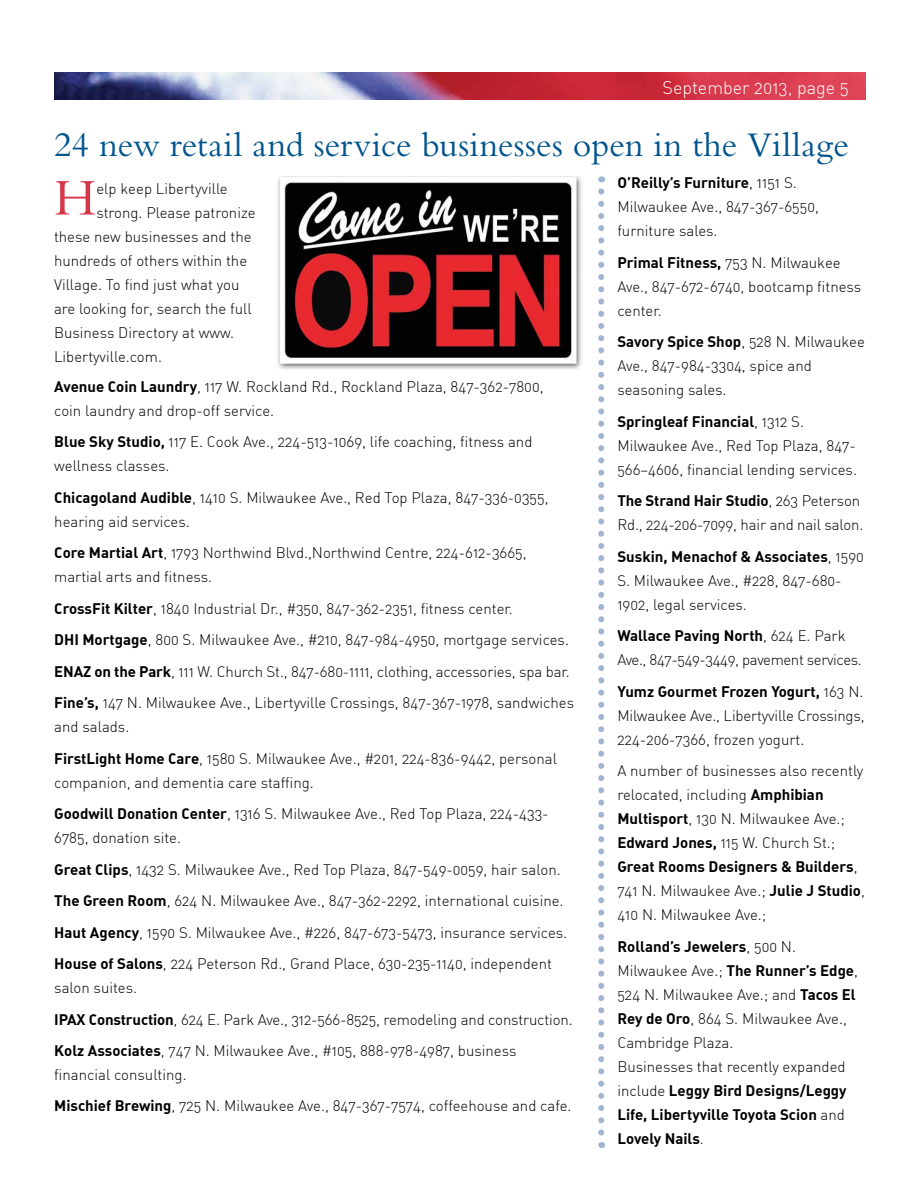
<style>
.page{position:relative;width:918px;height:1188px;background:#fff}
.page>*{position:absolute;margin:0;border:0;box-sizing:border-box;transform-origin:0 0}
.t1{font:53.55px "Bembo Std";color:#d73648}
.t2{font:36px "Bembo Std";color:#00548e}
.t3{font:18px "DIN Light Alternate";color:#fff}
.t4{font:15px/24px "DIN Light Alternate";color:#000}
.t5{font:15px/24px "DIN Bold Alternate";color:#000}
.t6{font:15px "DIN Light Alternate";letter-spacing:-.025em;color:#000}
.s1{font-family:"DIN Light Alternate"}
.s2{font-family:"DIN Bold Alternate"}
</style>
<div class="page">
<img style="left:54px;top:72px;width:812px;height:27px">
<img style="left:277px;top:176px;width:305px;height:194px">
<svg style="left:598px;top:191px;width:6px;height:957px"></svg>
<p class="t3" style="left:662px;top:76px;width:188px">September 2013, page 5</p>
<h2 class="t2" style="left:54px;top:123px;width:797px">24 new retail and service businesses open in the Village</h2>
<h1 class="t1" style="left:54px;top:167px;width:44px">H</h1>
<p class="t4" style="left:96px;top:176px;width:133px">elp keep Libertyville</p>
<p class="t5" style="left:617px;top:170px;width:181px">O’Reilly’s Furniture<span class="s1">, 1151 S.</span></p>
<p class="t4" style="left:617px;top:195px;width:203px">Milwaukee Ave., 847-367-6550, furniture sales.</p>
<p class="t5" style="left:617px;top:250px;width:225px">Primal Fitness, <span class="s1">753 N. Milwaukee</span></p>
<p class="t4" style="left:617px;top:274px;width:245px">Ave., 847-672-6740, bootcamp fitness center.</p>
<p class="t5" style="left:617px;top:329px;width:249px">Savory Spice Shop<span class="s1">, 528 N. Milwaukee</span></p>
<p class="t4" style="left:617px;top:354px;width:196px">Ave., 847-984-3304, spice and seasoning sales.</p>
<p class="t5" style="left:617px;top:409px;width:188px">Springleaf Financial<span class="s1">, 1312 S.</span></p>
<p class="t4" style="left:617px;top:433px;width:241px">Milwaukee Ave., Red Top Plaza, 847-<br>566–4606, financial lending services.</p>
<p class="t5" style="left:617px;top:488px;width:244px">The Strand Hair Studio<span class="s1">, 263 Peterson</span></p>
<p class="t4" style="left:617px;top:513px;width:247px">Rd., 224-206-7099, hair and nail salon.</p>
<p class="t5" style="left:617px;top:544px;width:248px">Suskin, Menachof &amp; Associates<span class="s1">, 1590</span></p>
<p class="t4" style="left:617px;top:568px;width:226px">S. Milwaukee Ave., #228, 847-680-<br>1902, legal services.</p>
<p class="t5" style="left:617px;top:623px;width:230px">Wallace Paving North<span class="s1">, 624 E. Park</span></p>
<p class="t6" style="left:617px;top:650px;width:246px">Ave., 847-549-3449, pavement services.</p>
<p class="t5" style="left:617px;top:679px;width:248px">Yumz Gourmet Frozen Yogurt, <span class="s1">163 N.</span></p>
<p class="t4" style="left:617px;top:703px;width:249px">Milwaukee Ave., Libertyville Crossings,<br>224-206-7366, frozen yogurt.</p>
<p class="t4" style="left:617px;top:759px;width:247px">A number of businesses also recently relocated, including <span class="s2">Amphibian Multisport</span>, 130 N. Milwaukee Ave.; <span class="s2">Edward Jones,</span> 115 W. Church St.;</p>
<p class="t5" style="left:617px;top:854px;width:242px">Great Rooms Designers &amp; Builders<span class="s1">,</span></p>
<p class="t4" style="left:617px;top:879px;width:249px">741 N. Milwaukee Ave.; <span class="s2">Julie J Studio</span>,<br>410 N. Milwaukee Ave.;</p>
<p class="t5" style="left:617px;top:934px;width:180px">Rolland’s Jewelers<span class="s1">, 500 N.</span></p>
<p class="t4" style="left:617px;top:958px;width:242px">Milwaukee Ave.; <span class="s2">The Runner’s Edge</span>,<br>524 N. Milwaukee Ave.; and <span class="s2">Tacos El<br>Rey de Oro</span>, 864 S. Milwaukee Ave.,<br>Cambridge Plaza.<br>Businesses that recently expanded</p>
<p class="t5" style="left:617px;top:1078px;width:231px"><span class="s1">include</span> Leggy Bird Designs/Leggy<br>Life, Libertyville Toyota Scion <span class="s1">and<br></span>Lovely Nails<span class="s1">.</span></p>
<p class="t4" style="left:96px;top:200px;width:161px">strong. Please patronize</p>
<p class="t4" style="left:54px;top:224px;width:199px">these new businesses and the</p>
<p class="t4" style="left:54px;top:248px;width:195px">hundreds of others within the</p>
<p class="t4" style="left:54px;top:272px;width:187px">Village. To find just what you</p>
<p class="t4" style="left:54px;top:296px;width:199px">are looking for, search the full</p>
<p class="t4" style="left:54px;top:320px;width:182px">Business Directory at www.</p>
<p class="t4" style="left:54px;top:344px;width:109px">Libertyville.com.</p>
<p class="t4" style="left:54px;top:374px;width:491px"><span class="s2">Avenue Coin Laundry</span>, 117 W. Rockland Rd., Rockland Plaza, 847-362-7800, coin laundry and drop-off service.</p>
<p class="t4" style="left:54px;top:429px;width:480px"><span class="s2">Blue Sky Studio,</span> 117 E. Cook Ave., 224-513-1069, life coaching, fitness and wellness classes.</p>
<p class="t4" style="left:54px;top:485px;width:496px"><span class="s2">Chicagoland Audible</span>, 1410 S. Milwaukee Ave., Red Top Plaza, 847-336-0355, hearing aid services.</p>
<p class="t4" style="left:54px;top:540px;width:474px"><span class="s2">Core Martial Art</span>, 1793 Northwind Blvd.,Northwind Centre, 224-612-3665, martial arts and fitness.</p>
<p class="t4" style="left:54px;top:592px;width:521px;line-height:31.5px"><span class="s2">CrossFit Kilter</span>, 1840 Industrial Dr., #350, 847-362-2351, fitness center.<br><span class="s2">DHI Mortgage</span>, 800 S. Milwaukee Ave., #210, 847-984-4950, mortgage services.<br><span class="s2">ENAZ on the Park</span>, 111 W. Church St., 847-680-1111, clothing, accessories, spa bar.<br><span class="s2">Fine’s,</span> 147 N. Milwaukee Ave., Libertyville Crossings, 847-367-1978, sandwiches</p>
<p class="t4" style="left:54px;top:711px;width:504px;line-height:31.5px">and salads.<br><span class="s2">FirstLight Home Care</span>, 1580 S. Milwaukee Ave., #201, 224-836-9442, personal</p>
<p class="t4" style="left:54px;top:766px;width:496px;line-height:31.5px">companion, and dementia care staffing.<br><span class="s2">Goodwill Donation Center</span>, 1316 S. Milwaukee Ave., Red Top Plaza, 224-433-</p>
<p class="t4" style="left:54px;top:822px;width:514px;line-height:31.5px">6785, donation site.<br><span class="s2">Great Clips</span>, 1432 S. Milwaukee Ave., Red Top Plaza, 847-549-0059, hair salon.<br><span class="s2">The Green Room</span>, 624 N. Milwaukee Ave., 847-362-2292, international cuisine.<br><span class="s2">Haut Agency</span>, 1590 S. Milwaukee Ave., #226, 847-673-5473, insurance services.<br><span class="s2">House of Salons</span>, 224 Peterson Rd., Grand Place, 630-235-1140, independent</p>
<p class="t4" style="left:54px;top:972px;width:520px;line-height:31.5px">salon suites.<br><span class="s2">IPAX Construction</span>, 624 E. Park Ave., 312-566-8525, remodeling and construction.<br><span class="s2">Kolz Associates</span>, 747 N. Milwaukee Ave., #105, 888-978-4987, business</p>
<p class="t4" style="left:54px;top:1059px;width:519px;line-height:31.5px">financial consulting.<br><span class="s2">Mischief Brewing</span>, 725 N. Milwaukee Ave., 847-367-7574, coffeehouse and cafe.</p>
</div>
